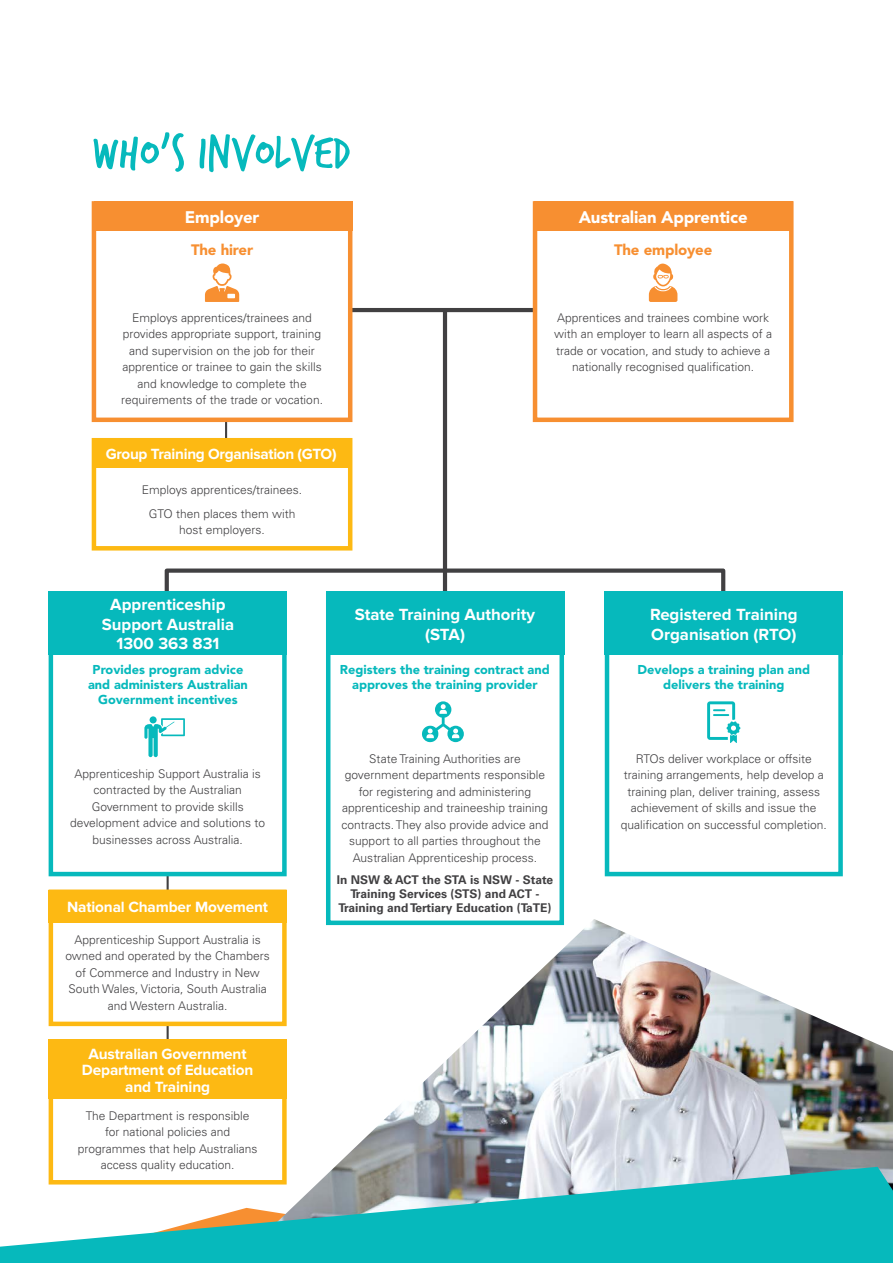
<style>
.page{position:relative;width:893px;height:1263px;background:#fff}
.page>*{position:absolute;margin:0;border:0;box-sizing:border-box;transform-origin:0 0}
.t1{font:51px "Trash Hand";color:#06b9bc}
.t2{font:700 16.8px/19.5px "Proxima Nova";color:#fff;text-align:center}
.t3{font:900 16.65px "Avenir";letter-spacing:-.01em;color:#fff}
.t4{font:700 15.3px/16.5px "Proxima Nova";letter-spacing:-.01em;color:#fff;text-align:center}
.t5{font:900 15px "Avenir";letter-spacing:-.01em;color:#f78f31}
.t6{font:900 12.75px/15px "Avenir";color:#06b9bc;text-align:center}
.t7{font:300 12px/16.5px "Univers";color:#414042;text-align:center}
.t8{font:700 12px/14.2px "Univers";color:#414042;text-align:center}
</style>
<div class="page">
<hr style="left:337px;top:308px;width:218px;height:4px;background:#414042">
<div style="left:533px;top:201px;width:260px;height:221px;background:#fff;border:4px solid #f78f31"></div>
<div style="left:534px;top:201px;width:259px;height:30px;background:#f78f31"></div>
<img style="left:234px;top:919px;width:659px;height:248px">
<hr style="left:225px;top:369px;width:2px;height:75px;background:#414042">
<hr style="left:443px;top:310px;width:4px;height:310px;background:#414042">
<div style="left:165px;top:568px;width:560px;height:94px;border:4px solid #414042"></div>
<div style="left:92px;top:438px;width:260px;height:112px;background:#fff;border:4px solid #fdb913"></div>
<div style="left:92px;top:201px;width:260px;height:221px;background:#fff;border:4px solid #f78f31"></div>
<svg style="left:205px;top:263px;width:34px;height:39px"></svg>
<div style="left:94px;top:201px;width:258px;height:30px;background:#f78f31"></div>
<div style="left:92px;top:438px;width:259px;height:30px;background:#fdb913"></div>
<svg style="left:0;top:1167px;width:893px;height:96px;fill:#06b9bc"></svg>
<hr style="left:167px;top:854px;width:2px;height:270px;background:#414042">
<div style="left:49px;top:889px;width:238px;height:137px;background:#fff;border:4px solid #fdb913"></div>
<div style="left:49px;top:1040px;width:238px;height:144px;background:#fff;border:4px solid #fdb913"></div>
<div style="left:49px;top:889px;width:238px;height:33px;background:#fdb913"></div>
<div style="left:49px;top:1040px;width:238px;height:59px;background:#fdb913"></div>
<div style="left:49px;top:591px;width:238px;height:285px;background:#fff;border:4px solid #06b9bc"></div>
<div style="left:326px;top:591px;width:238px;height:334px;background:#fff;border:4px solid #06b9bc"></div>
<div style="left:605px;top:591px;width:238px;height:285px;background:#fff;border:4px solid #06b9bc"></div>
<div style="left:49px;top:591px;width:238px;height:64px;background:#06b9bc"></div>
<div style="left:326px;top:591px;width:238px;height:64px;background:#06b9bc"></div>
<div style="left:605px;top:591px;width:238px;height:64px;background:#06b9bc"></div>
<svg style="left:422px;top:701px;width:42px;height:42px"></svg>
<svg style="left:707px;top:701px;width:33px;height:42px"></svg>
<svg style="left:144px;top:716px;width:41px;height:41px"></svg>
<svg style="left:649px;top:263px;width:28px;height:39px"></svg>
<h1 class="t1" style="left:94px;top:128px;width:259px">WHO’S INVOLVED</h1>
<h3 class="t3" style="left:185px;top:207px;width:76px">Employer</h3>
<h3 class="t3" style="left:579px;top:207px;width:170px">Australian Apprentice</h3>
<p class="t5" style="left:191px;top:241px;width:64px">The hirer</p>
<p class="t5" style="left:614px;top:241px;width:100px">The employee</p>
<p class="t7" style="left:121px;top:309px;width:203px">Employs apprentices/trainees and provides appropriate support, training and supervision on the job for their apprentice or trainee to gain the skills and knowledge to complete the requirements of the trade or vocation.</p>
<p class="t7" style="left:554px;top:309px;width:220px">Apprentices and trainees combine work with an employer to learn all aspects of a trade or vocation, and study to achieve a nationally recognised qualification.</p>
<p class="t4" style="left:106px;top:446px;width:232px">Group Training Organisation (GTO)</p>
<p class="t7" style="left:142px;top:477px;width:162px;line-height:24.5px">Employs apprentices/trainees.<br>GTO then places them with</p>
<p class="t7" style="left:179px;top:522px;width:87px">host employers.</p>
<h2 class="t2" style="left:102px;top:595px;width:134px">Apprenticeship<br>Support Australia<br>1300 363 831</h2>
<h2 class="t2" style="left:355px;top:605px;width:182px">State Training Authority (STA)</h2>
<h2 class="t2" style="left:650px;top:605px;width:149px;text-align:left">Registered Training<br>Organisation (RTO)</h2>
<p class="t6" style="left:88px;top:662px;width:161px">Provides program advice and administers Australian<br>Government incentives</p>
<p class="t6" style="left:340px;top:662px;width:211px">Registers the training contract and approves the training provider</p>
<p class="t6" style="left:637px;top:662px;width:174px">Develops a training plan and delivers the training</p>
<p class="t7" style="left:70px;top:765px;width:196px">Apprenticeship Support Australia is contracted by the Australian<br>Government to provide skills development advice and solutions to businesses across Australia.</p>
<p class="t4" style="left:67px;top:899px;width:202px">National Chamber Movement</p>
<p class="t7" style="left:65px;top:931px;width:206px">Apprenticeship Support Australia is owned and operated by the Chambers of Commerce and Industry in New South Wales, Victoria, South Australia and Western Australia.</p>
<p class="t4" style="left:82px;top:1046px;width:173px">Australian Government<br>Department of Education and Training</p>
<p class="t7" style="left:78px;top:1107px;width:181px">The Department is responsible for national policies and programmes that help Australians access quality education.</p>
<p class="t7" style="left:341px;top:750px;width:209px">State Training Authorities are government departments responsible for registering and administering apprenticeship and traineeship training contracts. They also provide advice and support to all parties throughout the Australian Apprenticeship process.</p>
<p class="t8" style="left:337px;top:872px;width:218px">In NSW &amp; ACT the STA is NSW - State<br>Training Services (STS) and ACT -<br>Training and Tertiary Education (TaTE)</p>
<p class="t7" style="left:621px;top:750px;width:208px">RTOs deliver workplace or offsite training arrangements, help develop a training plan, deliver training, assess achievement of skills and issue the qualification on successful completion.</p>
</div>
